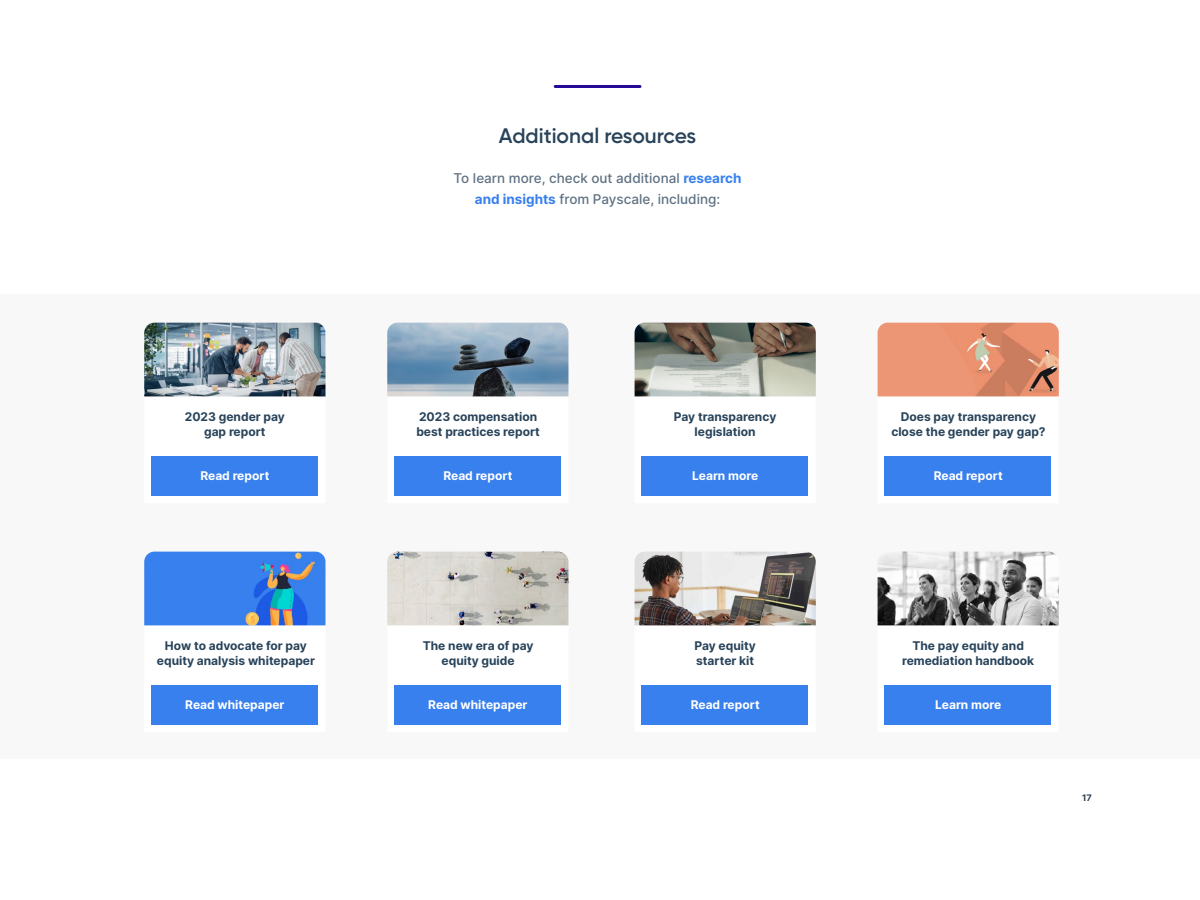
<style>
.page{position:relative;width:1200px;height:900px;background:#fff}
.page>*{position:absolute;margin:0;border:0;box-sizing:border-box;transform-origin:0 0}
.t1{font:600 21px "Gilroy";color:#28435a}
.t2{font:500 13.5px/21px "Inter";color:#5e7182;text-align:center}
.t3{font:700 12px/15px "Inter";color:#28435a;text-align:center}
.t4{font:700 12px "Inter";color:#fff}
.t5{font:700 9px "Inter";color:#2b4258}
.s1{font-weight:700;color:#3880ee}
</style>
<div class="page">
<div style="left:0;top:294px;width:1200px;height:465px;background:#f5f5f7"></div>
<div style="left:144px;top:396px;width:182px;height:100px;background:#fff"></div>
<div style="left:144px;top:625px;width:182px;height:100px;background:#fff"></div>
<div style="left:635px;top:396px;width:181px;height:61px;background:#fff"></div>
<div style="left:635px;top:625px;width:181px;height:61px;background:#fff"></div>
<div style="left:388px;top:336px;width:181px;height:160px;background:#fff"></div>
<div style="left:393px;top:565px;width:176px;height:160px;background:#fff"></div>
<div style="left:878px;top:396px;width:181px;height:61px;background:#fff"></div>
<div style="left:878px;top:625px;width:181px;height:61px;background:#fff"></div>
<div style="left:151px;top:457px;width:166px;height:39px;background:#3880ee"></div>
<div style="left:151px;top:686px;width:166px;height:39px;background:#3880ee"></div>
<div style="left:641px;top:457px;width:167px;height:39px;background:#3880ee"></div>
<div style="left:641px;top:686px;width:167px;height:39px;background:#3880ee"></div>
<div style="left:394px;top:457px;width:166px;height:39px;background:#3880ee"></div>
<div style="left:394px;top:686px;width:166px;height:39px;background:#3880ee"></div>
<div style="left:884px;top:457px;width:167px;height:39px;background:#3880ee"></div>
<div style="left:884px;top:686px;width:167px;height:39px;background:#3880ee"></div>
<img style="left:144px;top:323px;width:182px;height:73px">
<img style="left:387px;top:323px;width:181px;height:73px">
<img style="left:144px;top:552px;width:182px;height:73px">
<img style="left:635px;top:552px;width:181px;height:73px">
<img style="left:635px;top:323px;width:181px;height:73px">
<img style="left:387px;top:552px;width:181px;height:73px">
<img style="left:878px;top:323px;width:181px;height:73px">
<img style="left:878px;top:552px;width:181px;height:73px">
<hr style="left:555px;top:85px;width:85px;height:3px;background:#240a96">
<h1 class="t1" style="left:499px;top:123px;width:199px">Additional resources</h1>
<p class="t2" style="left:454px;top:167px;width:290px">To learn more, check out additional <span class="s1">research and insights</span> from Payscale, including:</p>
<p class="t3" style="left:185px;top:409px;width:102px">2023 gender pay gap report</p>
<p class="t3" style="left:416px;top:409px;width:125px;text-align:left">2023 compensation best practices report</p>
<p class="t3" style="left:674px;top:409px;width:104px">Pay transparency legislation</p>
<p class="t3" style="left:891px;top:409px;width:156px">Does pay transparency close the gender pay gap?</p>
<p class="t4" style="left:200px;top:467px;width:70px">Read report</p>
<p class="t4" style="left:443px;top:467px;width:70px">Read report</p>
<p class="t4" style="left:692px;top:467px;width:68px">Learn more</p>
<p class="t4" style="left:934px;top:467px;width:70px">Read report</p>
<p class="t3" style="left:157px;top:638px;width:160px">How to advocate for pay equity analysis whitepaper</p>
<p class="t3" style="left:423px;top:638px;width:112px">The new era of pay equity guide</p>
<p class="t3" style="left:695px;top:638px;width:63px;text-align:left">Pay equity starter kit</p>
<p class="t3" style="left:902px;top:638px;width:134px">The pay equity and remediation handbook</p>
<p class="t4" style="left:185px;top:696px;width:101px">Read whitepaper</p>
<p class="t4" style="left:428px;top:696px;width:101px">Read whitepaper</p>
<p class="t4" style="left:691px;top:696px;width:70px">Read report</p>
<p class="t4" style="left:935px;top:696px;width:68px">Learn more</p>
<p class="t5" style="left:1082px;top:791px;width:11px">17</p>
</div>
